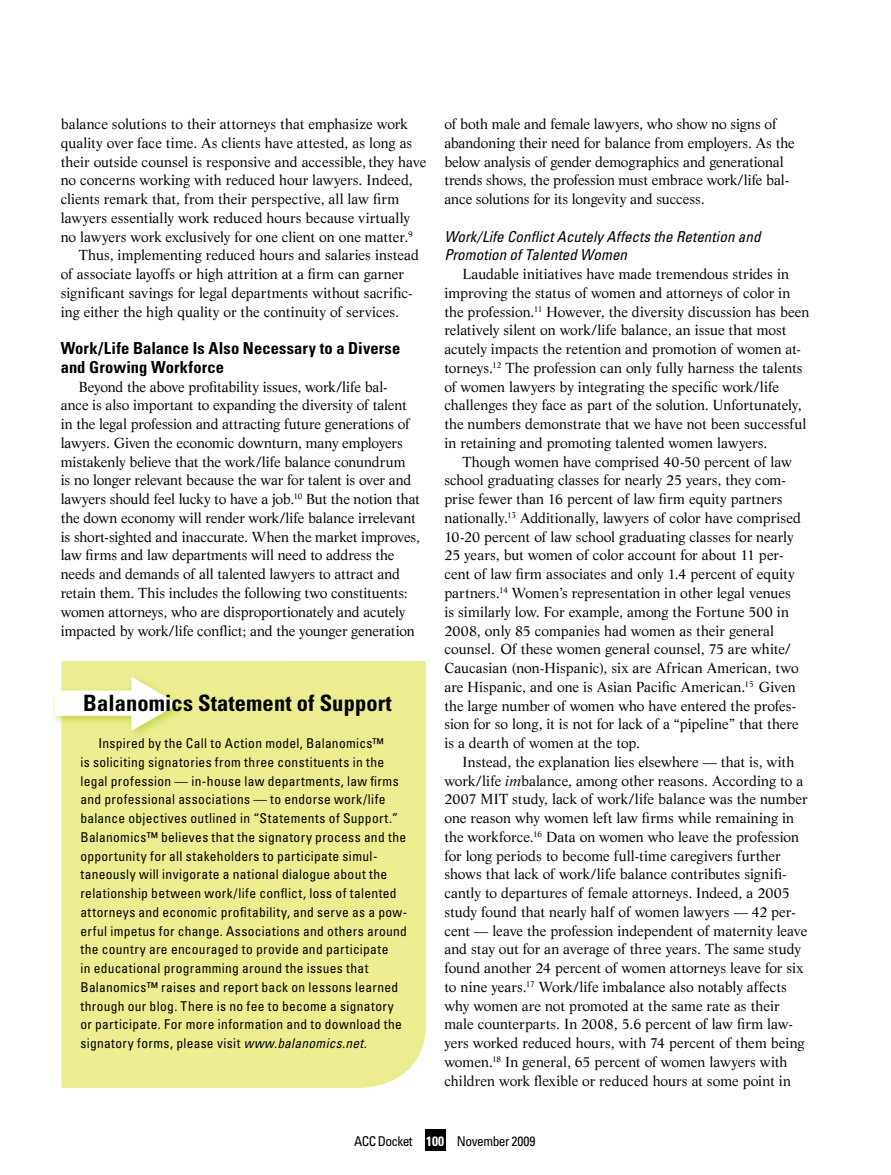
<style>
.page{position:relative;width:891px;height:1175px;background:#fff}
.page>*{position:absolute;margin:0;border:0;box-sizing:border-box;transform-origin:0 0}
.t1{font:700 condensed 22.5px "Univers";letter-spacing:.005em;color:#000}
.t2{font:700 condensed 16.5px/18.8px "Univers";letter-spacing:.005em;color:#000}
.t3{font:italic condensed 15px/18.8px "Univers";letter-spacing:.005em;color:#000}
.t4{font:14.25px/18.8px "Life";letter-spacing:-.005em;color:#000}
.t5{font:condensed 13.5px/18.8px "Univers";letter-spacing:.025em;color:#000}
.t6{font:condensed 13.5px "Univers";letter-spacing:-.04em;color:#000}
.s1{font-style:italic}
.s2{font-weight:700;color:#fff}
</style>
<div class="page">
<div style="left:425px;top:1129px;width:21px;height:21px;background:#000"></div>
<div style="left:61px;top:661px;width:365px;height:426px;background:#ebed90"></div>
<div style="left:50px;top:671px;width:139px;height:69px;background:#c3d446;opacity:.9"></div>
<svg style="left:55px;top:676px;width:124px;height:55px"></svg>
<p class="t4" style="left:61px;top:114px;width:349px">balance solutions to their attorneys that emphasize work</p>
<p class="t4" style="left:61px;top:133px;width:353px">quality over face time. As clients have attested, as long as</p>
<p class="t4" style="left:61px;top:152px;width:367px">their outside counsel is responsive and accessible, they have</p>
<p class="t4" style="left:61px;top:171px;width:354px">no concerns working with reduced hour lawyers. Indeed,</p>
<p class="t4" style="left:61px;top:189px;width:340px">clients remark that, from their perspective, all law firm</p>
<p class="t4" style="left:61px;top:208px;width:351px">lawyers essentially work reduced hours because virtually</p>
<p class="t4" style="left:61px;top:227px;width:354px">no lawyers work exclusively for one client on one matter.<sup>9</sup></p>
<p class="t4" style="left:79px;top:246px;width:342px">Thus, implementing reduced hours and salaries instead</p>
<p class="t4" style="left:61px;top:264px;width:345px">of associate layoffs or high attrition at a firm can garner</p>
<p class="t4" style="left:61px;top:283px;width:354px">significant savings for legal departments without sacrific-</p>
<p class="t4" style="left:61px;top:302px;width:340px">ing either the high quality or the continuity of services.</p>
<p class="t2" style="left:61px;top:339px;width:341px">Work/Life Balance Is Also Necessary to a Diverse and Growing Workforce</p>
<p class="t4" style="left:61px;top:377px;width:361px;text-indent:18px">Beyond the above profitability issues, work/life bal-<br>ance is also important to expanding the diversity of talent in the legal profession and attracting future generations of lawyers. Given the economic downturn, many employers mistakenly believe that the work/life balance conundrum<br>is no longer relevant because the war for talent is over and lawyers should feel lucky to have a job.<sup>10</sup> But the notion that the down economy will render work/life balance irrelevant is short-sighted and inaccurate. When the market improves, law firms and law departments will need to address the needs and demands of all talented lawyers to attract and retain them. This includes the following two constituents: women attorneys, who are disproportionately and acutely impacted by work/life conflict; and the younger generation</p>
<h1 class="t1" style="left:83px;top:689px;width:310px">Balanomics Statement of Support</h1>
<p class="t5" style="left:80px;top:733px;width:328px;text-indent:18px">Inspired by the Call to Action model, Balanomics™<br>is soliciting signatories from three constituents in the legal profession — in-house law departments, law firms and professional associations — to endorse work/life balance objectives outlined in “Statements of Support.” Balanomics™ believes that the signatory process and the opportunity for all stakeholders to participate simul&shy;taneously will invigorate a national dialogue about the relationship between work/life conflict, loss of talented attorneys and economic profitability, and serve as a pow&shy;erful impetus for change. Associations and others around the country are encouraged to provide and participate<br>in educational programming around the issues that Balanomics™ raises and report back on lessons learned through our blog. There is no fee to become a signatory or participate. For more information and to download the signatory forms, please visit <span class="s1">www.balanomics.net.</span></p>
<p class="t4" style="left:444px;top:114px;width:352px">of both male and female lawyers, who show no signs of abandoning their need for balance from employers. As the below analysis of gender demographics and generational trends shows, the profession must embrace work/life bal&shy;ance solutions for its longevity and success.</p>
<p class="t3" style="left:444px;top:227px;width:318px">Work/Life Conflict Acutely Affects the Retention and<br>Promotion of Talented Women</p>
<p class="t4" style="left:444px;top:264px;width:367px;text-indent:18px">Laudable initiatives have made tremendous strides in improving the status of women and attorneys of color in the profession.<sup>11</sup> However, the diversity discussion has been relatively silent on work/life balance, an issue that most acutely impacts the retention and promotion of women at&shy;torneys.<sup>12</sup> The profession can only fully harness the talents of women lawyers by integrating the specific work/life challenges they face as part of the solution. Unfortunately, the numbers demonstrate that we have not been successful in retaining and promoting talented women lawyers.</p>
<p class="t4" style="left:444px;top:452px;width:358px;text-indent:18px">Though women have comprised 40-50 percent of law school graduating classes for nearly 25 years, they com&shy;prise fewer than 16 percent of law firm equity partners nationally.<sup>13</sup> Additionally, lawyers of color have comprised 10-20 percent of law school graduating classes for nearly 25 years, but women of color account for about 11 per&shy;cent of law firm associates and only 1.4 percent of equity partners.<sup>14</sup> Women’s representation in other legal venues is similarly low. For example, among the Fortune 500 in 2008, only 85 companies had women as their general counsel. Of these women general counsel, 75 are white/ Caucasian (non-Hispanic), six are African American, two are Hispanic, and one is Asian Pacific American.<sup>15</sup> Given the large number of women who have entered the profes&shy;sion for so long, it is not for lack of a “pipeline” that there is a dearth of women at the top.</p>
<p class="t4" style="left:444px;top:752px;width:365px;text-indent:18px">Instead, the explanation lies elsewhere — that is, with work/life <span class="s1">im</span>balance, among other reasons. According to a 2007 MIT study, lack of work/life balance was the number one reason why women left law firms while remaining in the workforce.<sup>16</sup> Data on women who leave the profession for long periods to become full-time caregivers further shows that lack of work/life balance contributes signifi&shy;cantly to departures of female attorneys. Indeed, a 2005 study found that nearly half of women lawyers — 42 per&shy;cent — leave the profession independent of maternity leave and stay out for an average of three years. The same study found another 24 percent of women attorneys leave for six to nine years.<sup>17</sup> Work/life imbalance also notably affects why women are not promoted at the same rate as their male counterparts. In 2008, 5.6 percent of law firm law&shy;yers worked reduced hours, with 74 percent of them being women.<sup>18</sup> In general, 65 percent of women lawyers with children work flexible or reduced hours at some point in</p>
<p class="t6" style="left:354px;top:1132px;width:183px">ACC Docket <span class="s2">100</span> November 2009</p>
</div>
